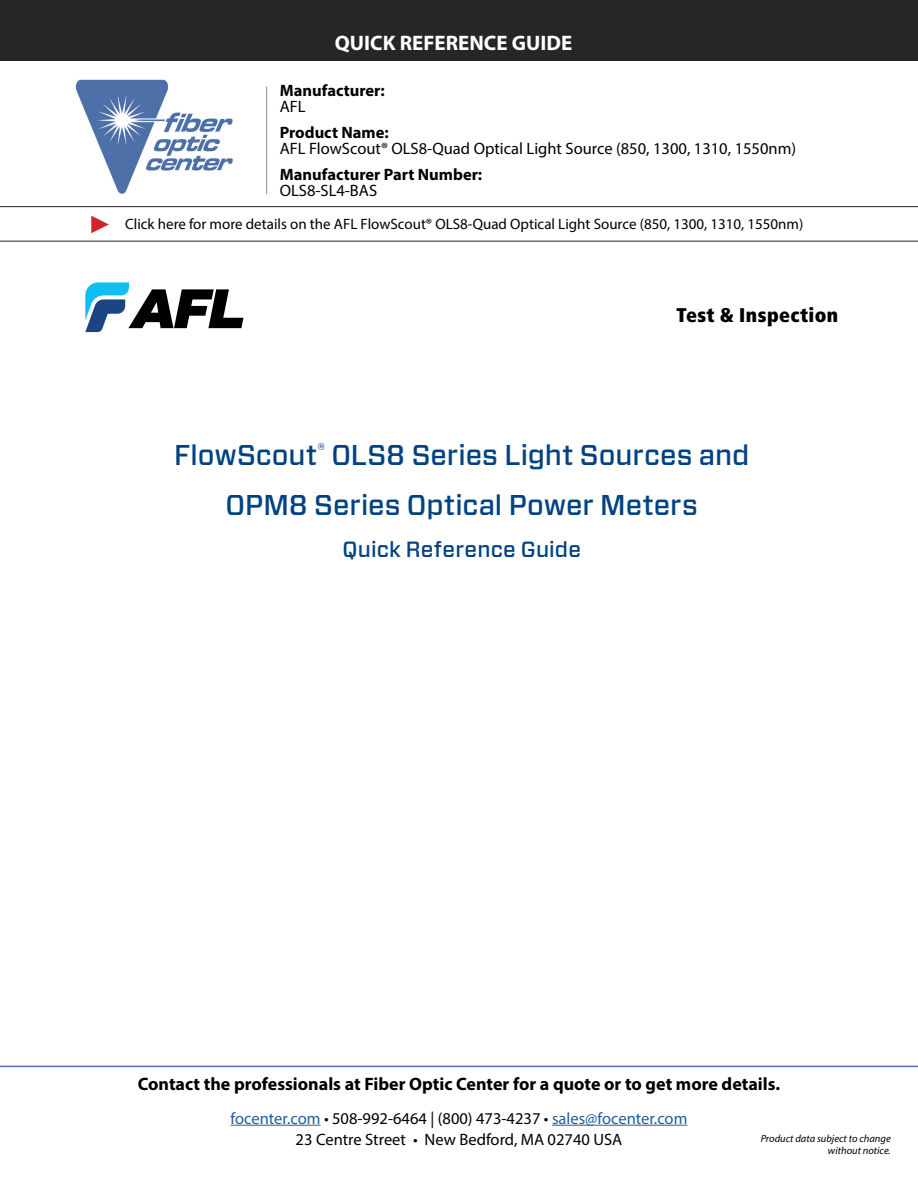
<style>
.page{position:relative;width:918px;height:1188px;background:#fff}
.page>*{position:absolute;margin:0;border:0;box-sizing:border-box;transform-origin:0 0}
.t1{font:500 28.65px/50.2px "Forza";letter-spacing:.005em;color:#004282;text-align:center}
.t2{font:500 22.05px "Forza";letter-spacing:.01em;color:#004282}
.t3{font:700 21px "Myriad Pro";color:#fff}
.t4{font:900 condensed 19.8px "Frutiger LT Std";letter-spacing:.02em;color:#000}
.t5{font:700 18px "Myriad Pro";color:#000}
.t6{font:16.5px/16.5px "Myriad Pro";color:#000}
.t7{font:16.5px "Myriad Pro";color:#215e9e}
.t8{font:700 16.5px/16.5px "Myriad Pro";color:#000}
.t9{font:15px "Myriad Pro";color:#000}
.t10{font:italic 10.5px/12.6px "Myriad Pro";color:#000;text-align:right}
.s1{font-weight:400}
.s2{font-weight:700}
.s3{color:#000}
</style>
<div class="page">
<hr style="left:231px;top:1125px;width:90px;height:1px;background:#215e9e">
<hr style="left:552px;top:1125px;width:135px;height:1px;background:#215e9e">
<hr style="left:0;top:1066px;width:918px;height:1px;background:#4f70a8">
<svg style="left:85px;top:282px;width:158px;height:50px"></svg>
<div style="left:0;top:0;width:918px;height:60px;background:#262626"></div>
<hr style="left:266px;top:87px;width:1px;height:107px;background:#8a8c8e">
<img style="left:75px;top:79px;width:158px;height:115px">
<hr style="left:0;top:241px;width:918px;height:1px;background:#262626">
<svg style="left:91px;top:216px;width:18px;height:17px"></svg>
<hr style="left:0;top:206px;width:918px;height:1px;background:#262626">
<p class="t3" style="left:335px;top:29px;width:239px">QUICK REFERENCE GUIDE</p>
<p class="t8" style="left:280px;top:81px;width:107px">Manufacturer:<br><span class="s1">AFL</span></p>
<p class="t6" style="left:280px;top:124px;width:518px"><span class="s2">Product Name:<br></span>AFL FlowScout® OLS8-Quad Optical Light Source (850, 1300, 1310, 1550nm)</p>
<p class="t8" style="left:280px;top:165px;width:204px">Manufacturer Part Number:</p>
<p class="t6" style="left:280px;top:182px;width:99px">OLS8-SL4-BAS</p>
<p class="t9" style="left:125px;top:215px;width:680px">Click here for more details on the AFL FlowScout® OLS8-Quad Optical Light Source (850, 1300, 1310, 1550nm)</p>
<p class="t4" style="left:677px;top:303px;width:163px">Test &amp; Inspection</p>
<h1 class="t1" style="left:174px;top:430px;width:577px">FlowScout<sup>®</sup> OLS8 Series Light Sources and<br>OPM8 Series Optical Power Meters</h1>
<h2 class="t2" style="left:342px;top:535px;width:240px">Quick Reference Guide</h2>
<p class="t5" style="left:138px;top:1072px;width:644px">Contact the professionals at Fiber Optic Center for a quote or to get more details.</p>
<p class="t7" style="left:231px;top:1108px;width:458px">focenter.com <span class="s3">• 508-992-6464 | (800) 473-4237 •</span> sales@focenter.com</p>
<p class="t6" style="left:296px;top:1131px;width:328px">23 Centre Street • New Bedford, MA 02740 USA</p>
<p class="t10" style="left:761px;top:1132px;width:132px">Product data subject to change without notice.</p>
</div>
